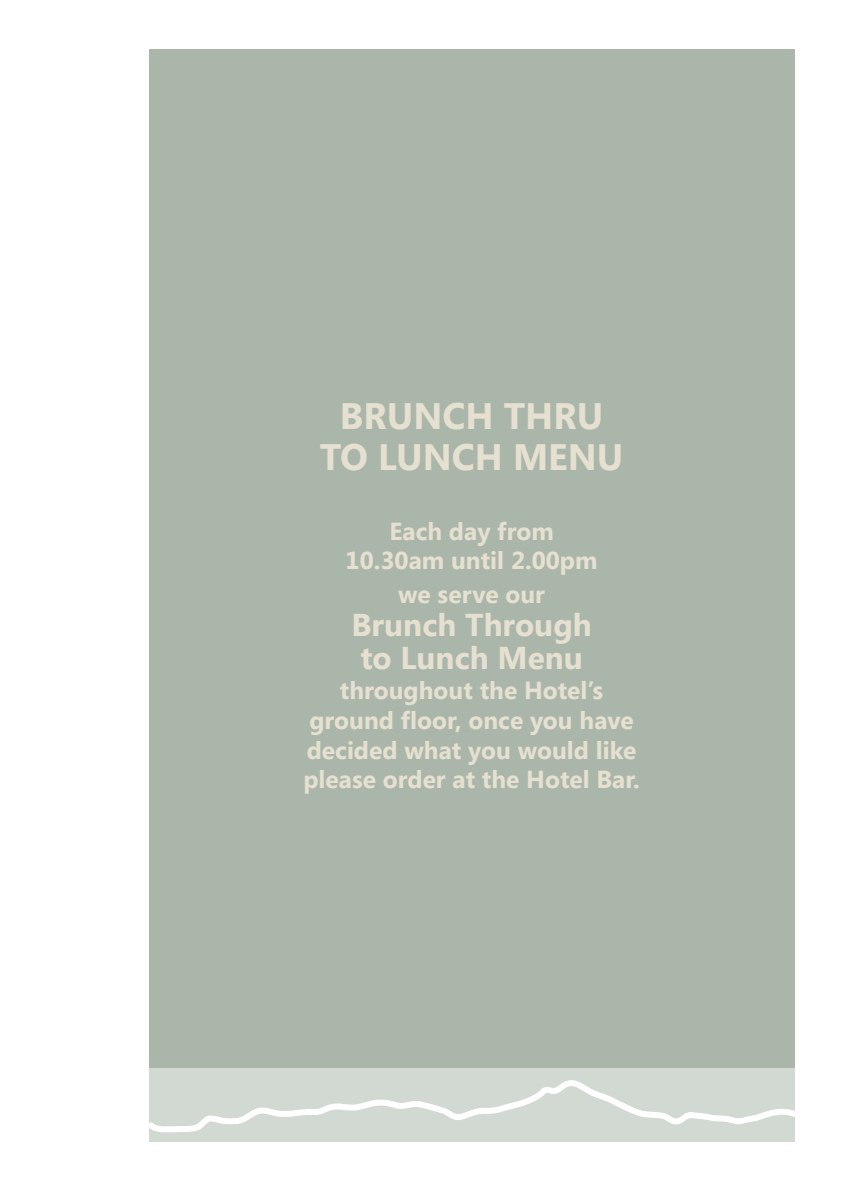
<style>
.page{position:relative;width:844px;height:1191px;background:#fff}
.page>*{position:absolute;margin:0;border:0;box-sizing:border-box;transform-origin:0 0}
.t1{font:700 36.75px "Segoe UI";color:#e6e0d1}
.t2{font:700 31.5px "Segoe UI";color:#e6e0d1}
.t3{font:700 24.5px "Segoe UI";color:#e6e0d1}
</style>
<div class="page">
<div style="left:149px;top:50px;width:645px;height:1018px;background:#abb6ab"></div>
<div style="left:149px;top:1068px;width:645px;height:73px;background:#d2d8d2"></div>
<svg style="left:149px;top:1080px;width:645px;height:53px"></svg>
<p class="t1" style="left:340px;top:390px;width:265px">BRUNCH THRU</p>
<p class="t1" style="left:320px;top:430px;width:305px">TO LUNCH MENU</p>
<p class="t3" style="left:389px;top:513px;width:166px">Each day from</p>
<p class="t3" style="left:345px;top:543px;width:253px">10.30am until 2.00pm</p>
<p class="t3" style="left:398px;top:576px;width:148px">we serve our</p>
<p class="t2" style="left:351px;top:602px;width:242px">Brunch Through</p>
<p class="t2" style="left:360px;top:635px;width:224px">to Lunch Menu</p>
<p class="t3" style="left:340px;top:673px;width:265px">throughout the Hotel’s</p>
<p class="t3" style="left:309px;top:702px;width:326px">ground floor, once you have</p>
<p class="t3" style="left:307px;top:732px;width:331px">decided what you would like</p>
<p class="t3" style="left:303px;top:762px;width:338px">please order at the Hotel Bar.</p>
</div>
